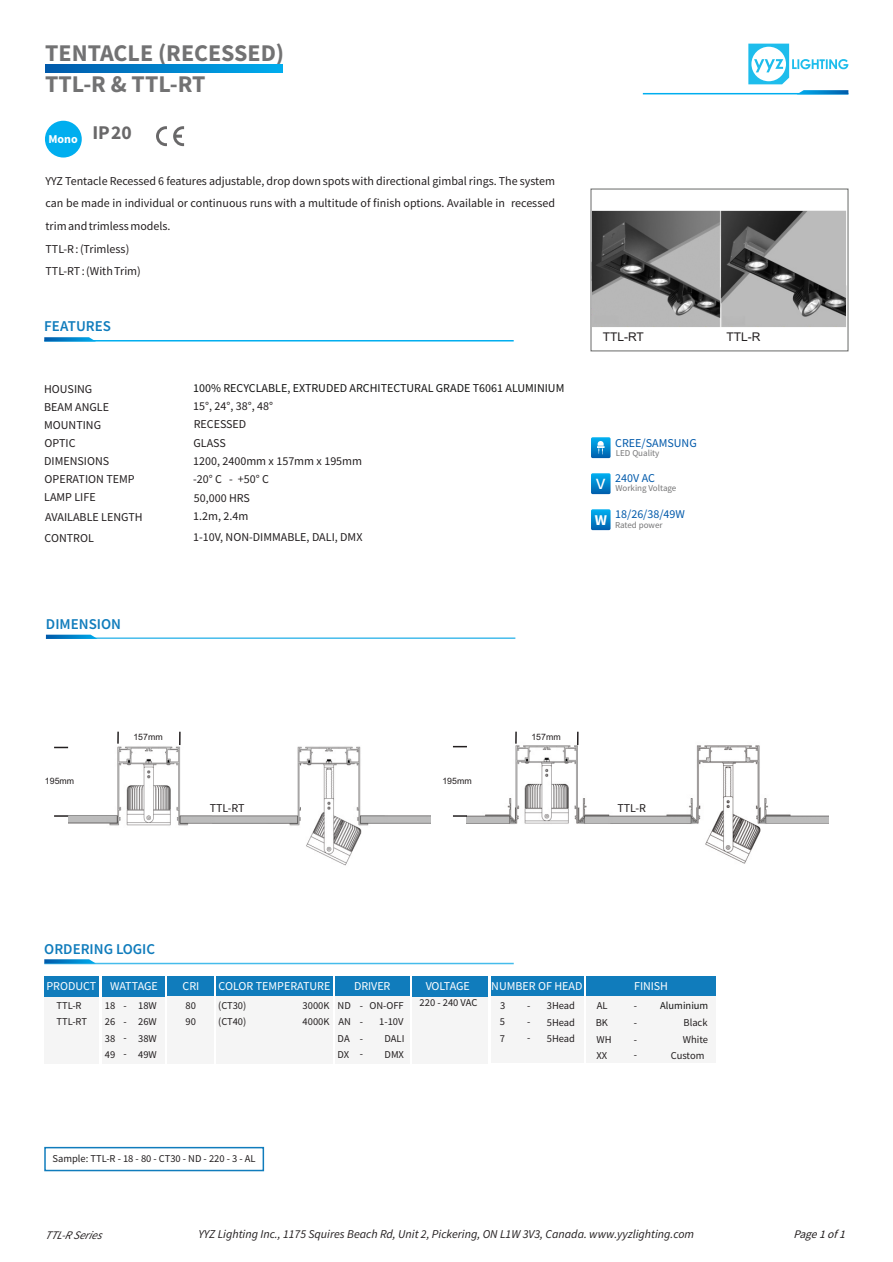
<style>
.page{position:relative;width:893px;height:1262px;background:#fff}
.page>*{position:absolute;margin:0;border:0;box-sizing:border-box;transform-origin:0 0}
.t1{font:700 24px/30.6px "Source Sans Pro";color:#727273}
.t2{font:21px "Source Sans Pro";color:#fff}
.t3{font:600 15px "Source Sans Pro";color:#107cbc}
.t4{font:12px/18.3px "Source Sans Pro";color:#231f20}
.t5{font:italic 12px "Source Sans Pro";color:#231f20}
.t6{font:12px "Source Sans Pro";color:#fff}
.t7{font:12px "Source Sans Pro";color:#141413}
.t8{font:12px "Source Sans Pro";color:#0059aa}
.t9{font:12px "Arial";color:#231f20}
.t10{font:700 12px "Source Sans Pro";color:#fff}
.t11{font:italic 11.55px "Source Sans Pro";color:#231f20}
.t12{font:italic 11.55px "Source Sans Pro";color:#231f20}
.t13{font:10.5px/16.4px "Source Sans Pro";color:#231f20}
.t14{font:10.5px "Source Sans Pro";color:#141413}
.t15{font:9px "Source Sans Pro";color:#767677}
.t16{font:8.85px "Arial";color:#231f20}
.s1{color:#231f20}
</style>
<div class="page">
<div style="left:102px;top:996px;width:62px;height:67px;background:#f5f5f5"></div>
<div style="left:44px;top:996px;width:55px;height:67px;background:#f5f5f5"></div>
<div style="left:102px;top:976px;width:62px;height:20px;background:#107cbc"></div>
<svg style="left:748px;top:44px;width:100px;height:40px"></svg>
<hr style="left:643px;top:93px;width:205px;height:1px;background:#00aeef">
<hr style="left:44px;top:340px;width:469px;height:1px;background:#00aeef">
<svg style="left:44px;top:337px;width:50px;height:4px"></svg>
<svg style="left:796px;top:90px;width:52px;height:4px"></svg>
<hr style="left:44px;top:962px;width:469px;height:2px;background:#45bcec">
<svg style="left:44px;top:959px;width:52px;height:4px"></svg>
<svg style="left:591px;top:437px;width:19px;height:21px"></svg>
<svg style="left:597px;top:441px;width:7px;height:13px"></svg>
<svg style="left:591px;top:473px;width:19px;height:21px"></svg>
<svg style="left:591px;top:509px;width:19px;height:21px"></svg>
<svg style="left:156px;top:126px;width:11px;height:20px"></svg>
<svg style="left:173px;top:126px;width:11px;height:20px"></svg>
<div style="left:45px;top:121px;width:37px;height:36px;background:#00aeef;border-radius:50%"></div>
<div style="left:44px;top:976px;width:55px;height:20px;background:#107cbc"></div>
<div style="left:412px;top:976px;width:76px;height:20px;background:#107cbc"></div>
<div style="left:336px;top:976px;width:74px;height:20px;background:#107cbc"></div>
<div style="left:167px;top:976px;width:47px;height:20px;background:#107cbc"></div>
<div style="left:412px;top:996px;width:76px;height:67px;background:#f5f5f5"></div>
<div style="left:336px;top:996px;width:74px;height:67px;background:#f5f5f5"></div>
<div style="left:167px;top:996px;width:47px;height:67px;background:#f5f5f5"></div>
<div style="left:44px;top:1146px;width:220px;height:25px;border:2px solid #107cbc"></div>
<div style="left:217px;top:976px;width:116px;height:20px;background:#107cbc"></div>
<div style="left:217px;top:996px;width:116px;height:67px;background:#f5f5f5"></div>
<div style="left:586px;top:976px;width:129px;height:20px;background:#107cbc"></div>
<div style="left:586px;top:996px;width:129px;height:67px;background:#f5f5f5"></div>
<hr style="left:46px;top:637px;width:469px;height:2px;background:#45bcec">
<svg style="left:46px;top:634px;width:52px;height:5px"></svg>
<div style="left:491px;top:976px;width:92px;height:20px;background:#107cbc"></div>
<div style="left:491px;top:996px;width:92px;height:67px;background:#f5f5f5"></div>
<svg style="left:45px;top:65px;width:238px;height:7px;background:#0082cc"></svg>
<img style="left:466px;top:733px;width:362px;height:131px">
<img style="left:68px;top:743px;width:362px;height:123px">
<svg style="left:54px;top:815px;width:14px;height:1px"></svg>
<svg style="left:54px;top:746px;width:14px;height:2px"></svg>
<svg style="left:117px;top:731px;width:2px;height:12px"></svg>
<svg style="left:515px;top:731px;width:2px;height:12px"></svg>
<svg style="left:179px;top:731px;width:2px;height:14px"></svg>
<svg style="left:577px;top:731px;width:1px;height:14px"></svg>
<svg style="left:453px;top:815px;width:14px;height:1px"></svg>
<svg style="left:453px;top:746px;width:14px;height:1px"></svg>
<img style="left:590px;top:203px;width:259px;height:134px">
<h1 class="t1" style="left:45px;top:40px;width:240px">TENTACLE (RECESSED)<br>TTL-R &amp; TTL-RT</h1>
<p class="t10" style="left:48px;top:134px;width:85px">Mono <sup>IP20</sup></p>
<p class="t4" style="left:45px;top:170px;width:511px;line-height:22.6px">YYZ Tentacle Recessed 6 features adjustable, drop down spots with directional gimbal rings. The system can be made in individual or continuous runs with a multitude of finish options. Available in recessed trim and trimless models.<br>TTL-R : (Trimless)<br>TTL-RT : (With Trim)</p>
<p class="t3" style="left:44px;top:320px;width:68px">FEATURES</p>
<p class="t4" style="left:44px;top:380px;width:50px">HOUSING</p>
<p class="t4" style="left:44px;top:398px;width:92px">BEAM ANGLE<br>MOUNTING<br>OPTIC<br>DIMENSIONS<br>OPERATION TEMP</p>
<p class="t4" style="left:45px;top:508px;width:99px">AVAILABLE LENGTH</p>
<p class="t4" style="left:44px;top:488px;width:53px">LAMP LIFE</p>
<p class="t7" style="left:193px;top:382px;width:373px">100% RECYCLABLE, EXTRUDED ARCHITECTURAL GRADE T6061 ALUMINIUM</p>
<p class="t4" style="left:193px;top:398px;width:170px">15°, 24°, 38°, 48°<br>RECESSED<br>GLASS<br>1200, 2400mm x 157mm x 195mm -20° C - +50° C<br>50,000 HRS<br>1.2m, 2.4m</p>
<p class="t4" style="left:45px;top:530px;width:51px">CONTROL</p>
<p class="t4" style="left:193px;top:529px;width:171px">1-10V, NON-DIMMABLE, DALI, DMX</p>
<p class="t3" style="left:46px;top:617px;width:77px">DIMENSION</p>
<p class="t9" style="left:602px;top:332px;width:43px">TTL-RT</p>
<p class="t9" style="left:726px;top:332px;width:35px">TTL-R</p>
<p class="t8" style="left:615px;top:437px;width:83px">CREE/SAMSUNG</p>
<p class="t15" style="left:616px;top:449px;width:45px">LED Quality</p>
<p class="t8" style="left:615px;top:473px;width:41px">240V AC</p>
<h2 class="t2" style="left:596px;top:473px;width:11px">v</h2>
<p class="t15" style="left:615px;top:484px;width:62px">Working Voltage</p>
<p class="t8" style="left:615px;top:509px;width:71px">18/26/38/49W</p>
<p class="t15" style="left:594px;top:521px;width:69px"><sup>W</sup> Rated power</p>
<p class="t16" style="left:45px;top:778px;width:31px">195mm</p>
<p class="t16" style="left:133px;top:734px;width:31px">157mm</p>
<p class="t16" style="left:531px;top:734px;width:31px">157mm</p>
<p class="t16" style="left:442px;top:777px;width:31px">195mm</p>
<p class="t4" style="left:210px;top:800px;width:36px">TTL-RT</p>
<p class="t4" style="left:617px;top:800px;width:30px">TTL-R</p>
<p class="t3" style="left:44px;top:942px;width:112px">ORDERING LOGIC</p>
<p class="t6" style="left:491px;top:981px;width:93px">NUMBER OF HEAD</p>
<p class="t13" style="left:499px;top:998px;width:7px;text-align:justify">3<br>5<br>7</p>
<p class="t13" style="left:527px;top:998px;width:5px">-</p>
<p class="t13" style="left:527px;top:1030px;width:5px">-</p>
<p class="t6" style="left:46px;top:981px;width:51px">PRODUCT</p>
<p class="t6" style="left:183px;top:981px;width:18px">CRI</p>
<p class="t6" style="left:354px;top:981px;width:38px">DRIVER</p>
<p class="t6" style="left:425px;top:981px;width:45px">VOLTAGE</p>
<p class="t6" style="left:110px;top:981px;width:49px">WATTAGE</p>
<p class="t6" style="left:218px;top:981px;width:113px">COLOR TEMPERATURE</p>
<p class="t13" style="left:218px;top:997px;width:30px">(CT30)</p>
<p class="t13" style="left:302px;top:998px;width:28px">3000K</p>
<p class="t6" style="left:634px;top:981px;width:35px">FINISH</p>
<p class="t13" style="left:185px;top:998px;width:12px">80</p>
<p class="t13" style="left:337px;top:998px;width:68px">ND - ON-OFF</p>
<p class="t13" style="left:419px;top:995px;width:59px">220 - 240 VAC</p>
<p class="t13" style="left:379px;top:1014px;width:27px;line-height:16.8px;text-align:center">1-10V<br>DALI</p>
<p class="t13" style="left:384px;top:1046px;width:21px">DMX</p>
<p class="t13" style="left:596px;top:997px;width:12px">AL</p>
<p class="t14" style="left:633px;top:1000px;width:76px"><span class="s1">-</span> Aluminium</p>
<p class="t13" style="left:547px;top:998px;width:30px;text-align:justify">3Head 5Head 5Head</p>
<p class="t13" style="left:57px;top:998px;width:32px">TTL-R<br>TTL-RT</p>
<p class="t13" style="left:105px;top:998px;width:12px;text-align:justify">18<br>26<br>38<br>49</p>
<p class="t13" style="left:124px;top:998px;width:5px">-</p>
<p class="t13" style="left:138px;top:998px;width:20px;text-align:justify">18W 26W 38W 49W</p>
<p class="t13" style="left:218px;top:1014px;width:30px">(CT40)</p>
<p class="t13" style="left:302px;top:1014px;width:28px">4000K</p>
<p class="t13" style="left:595px;top:1015px;width:14px">BK</p>
<p class="t13" style="left:633px;top:1015px;width:5px">-</p>
<p class="t13" style="left:683px;top:1015px;width:26px">Black</p>
<p class="t13" style="left:670px;top:1048px;width:35px">Custom</p>
<p class="t13" style="left:185px;top:1014px;width:12px">90</p>
<p class="t13" style="left:337px;top:1014px;width:27px;line-height:16.8px">AN -<br>DA</p>
<p class="t13" style="left:337px;top:1046px;width:13px">DX</p>
<p class="t13" style="left:360px;top:1032px;width:5px;line-height:14.7px">- -</p>
<p class="t13" style="left:596px;top:1032px;width:17px">WH</p>
<p class="t13" style="left:633px;top:1032px;width:5px">-</p>
<p class="t13" style="left:682px;top:1032px;width:27px">White</p>
<p class="t13" style="left:124px;top:1030px;width:5px;line-height:15.9px">- -</p>
<p class="t13" style="left:596px;top:1048px;width:12px">XX</p>
<p class="t13" style="left:633px;top:1047px;width:5px">-</p>
<p class="t13" style="left:53px;top:1150px;width:205px">Sample: TTL-R - 18 - 80 - CT30 - ND - 220 - 3 - AL</p>
<p class="t11" style="left:45px;top:1230px;width:61px">TTL-R Series</p>
<p class="t5" style="left:198px;top:1228px;width:497px">YYZ Lighting Inc., 1175 Squires Beach Rd, Unit 2, Pickering, ON L1W 3V3, Canada. www.yyzlighting.com</p>
<p class="t12" style="left:793px;top:1229px;width:56px">Page1of 1</p>
</div>
